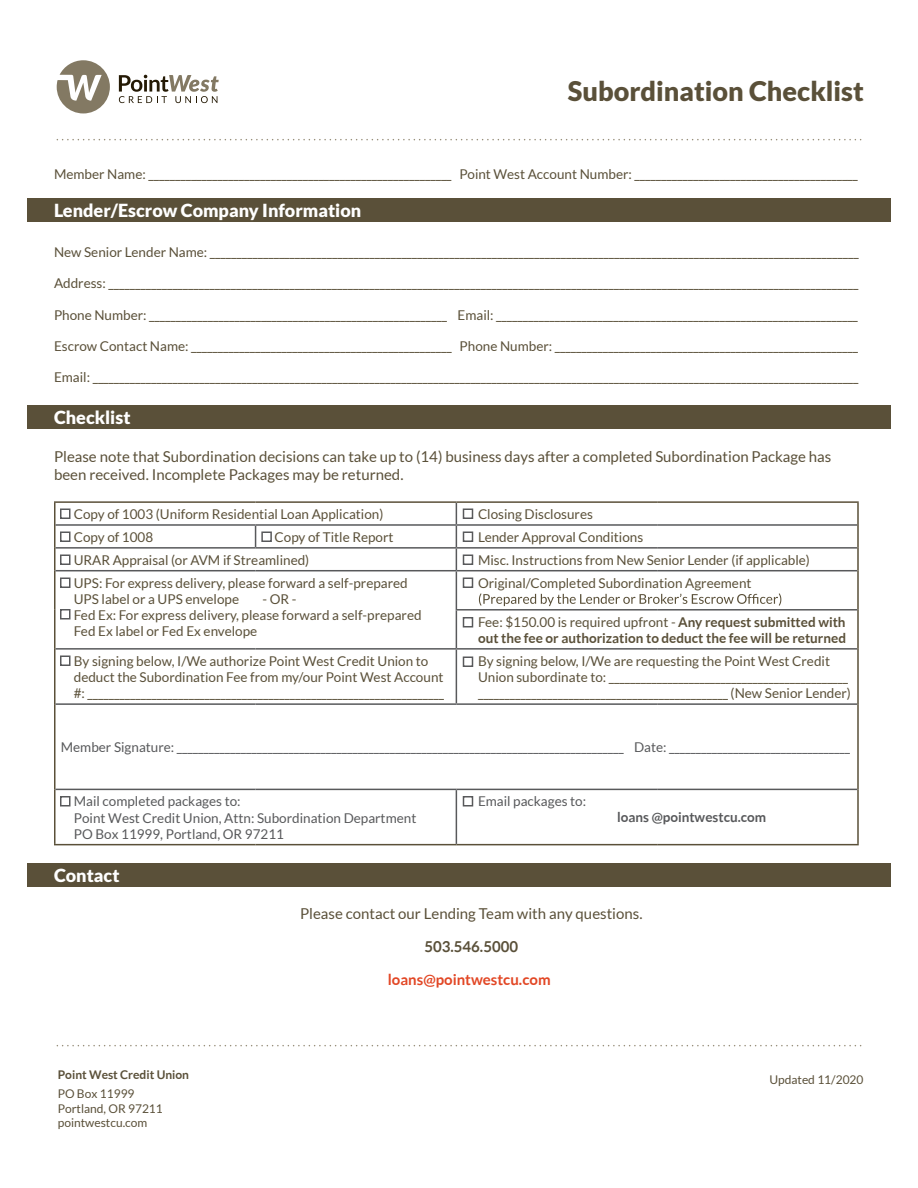
<style>
.page{position:relative;width:918px;height:1188px;background:#fff}
.page>*{position:absolute;margin:0;border:0;box-sizing:border-box;transform-origin:0 0}
.t1{font:900 27px "Lato";color:#5a5039}
.t2{font:900 18px "Lato";color:#fff}
.t3{font:15px/18px "Lato";color:#5a5039}
.t4{font:700 15px "Lato";color:#e24725}
.t5{font:700 15px "Lato";color:#5a5039}
.t6{font:13.5px/16.2px "Lato";color:#5a5039}
.t7{font:13.5px/16.4px "Lato";color:#58595b}
.t8{font:700 13.5px/16.2px "Lato";color:#5a5039}
.t9{font:700 13.5px "Lato";color:#58595b}
.t10{font:12px/14.4px "Lato";color:#5a5039}
.t11{font:700 12px "Lato";color:#5a5039}
.s1{font-weight:400}
</style>
<div class="page">
<svg style="left:57px;top:60px;width:53px;height:53px"></svg>
<svg style="left:119px;top:75px;width:100px;height:28px"></svg>
<div style="left:27px;top:198px;width:864px;height:24px;background:#5a5039"></div>
<svg style="left:57px;top:1045px;width:804px;height:1px"></svg>
<svg style="left:57px;top:139px;width:804px;height:1px"></svg>
<hr style="left:54px;top:501px;width:202px;height:2px;background:#5a5039">
<hr style="left:54px;top:503px;width:2px;height:22px;background:#5a5039">
<hr style="left:256px;top:501px;width:200px;height:2px;background:#5a5039">
<hr style="left:456px;top:501px;width:201px;height:2px;background:#5a5039">
<hr style="left:657px;top:501px;width:202px;height:2px;background:#5a5039">
<hr style="left:857px;top:503px;width:2px;height:22px;background:#5a5039">
<hr style="left:54px;top:525px;width:2px;height:23px;background:#5a5039">
<hr style="left:857px;top:525px;width:2px;height:23px;background:#5a5039">
<hr style="left:54px;top:548px;width:2px;height:23px;background:#5a5039">
<hr style="left:857px;top:548px;width:2px;height:23px;background:#5a5039">
<hr style="left:54px;top:571px;width:2px;height:39px;background:#5a5039">
<hr style="left:857px;top:571px;width:2px;height:39px;background:#5a5039">
<hr style="left:54px;top:610px;width:2px;height:39px;background:#5a5039">
<hr style="left:857px;top:610px;width:2px;height:39px;background:#5a5039">
<hr style="left:54px;top:649px;width:2px;height:55px;background:#5a5039">
<hr style="left:857px;top:649px;width:2px;height:55px;background:#5a5039">
<hr style="left:54px;top:704px;width:2px;height:85px;background:#5a5039">
<hr style="left:857px;top:704px;width:2px;height:85px;background:#5a5039">
<hr style="left:54px;top:789px;width:2px;height:55px;background:#5a5039">
<hr style="left:857px;top:789px;width:2px;height:55px;background:#5a5039">
<hr style="left:54px;top:844px;width:202px;height:1px;background:#5a5039">
<hr style="left:256px;top:844px;width:200px;height:1px;background:#5a5039">
<hr style="left:456px;top:844px;width:201px;height:1px;background:#5a5039">
<hr style="left:657px;top:844px;width:202px;height:1px;background:#5a5039">
<hr style="left:56px;top:524px;width:200px;height:2px;background:#58595b">
<hr style="left:256px;top:524px;width:200px;height:2px;background:#58595b">
<svg style="left:255px;top:526px;width:1px;height:21px"></svg>
<hr style="left:456px;top:524px;width:201px;height:2px;background:#58595b">
<hr style="left:657px;top:524px;width:200px;height:2px;background:#58595b">
<hr style="left:56px;top:547px;width:200px;height:2px;background:#58595b">
<hr style="left:256px;top:547px;width:200px;height:2px;background:#58595b">
<hr style="left:456px;top:547px;width:201px;height:2px;background:#58595b">
<svg style="left:456px;top:503px;width:1px;height:67px"></svg>
<hr style="left:657px;top:547px;width:200px;height:2px;background:#58595b">
<hr style="left:56px;top:570px;width:200px;height:1px;background:#58595b">
<hr style="left:256px;top:570px;width:200px;height:1px;background:#58595b">
<hr style="left:456px;top:570px;width:201px;height:1px;background:#58595b">
<hr style="left:456px;top:571px;width:1px;height:38px;background:#58595b">
<hr style="left:657px;top:570px;width:200px;height:1px;background:#58595b">
<hr style="left:456px;top:609px;width:201px;height:2px;background:#58595b">
<hr style="left:456px;top:611px;width:1px;height:37px;background:#58595b">
<hr style="left:657px;top:609px;width:200px;height:2px;background:#58595b">
<hr style="left:56px;top:648px;width:200px;height:2px;background:#58595b">
<hr style="left:256px;top:648px;width:200px;height:2px;background:#58595b">
<hr style="left:456px;top:648px;width:201px;height:2px;background:#58595b">
<hr style="left:456px;top:650px;width:1px;height:53px;background:#58595b">
<hr style="left:657px;top:648px;width:200px;height:2px;background:#58595b">
<hr style="left:56px;top:703px;width:200px;height:2px;background:#58595b">
<hr style="left:256px;top:703px;width:200px;height:2px;background:#58595b">
<hr style="left:456px;top:703px;width:201px;height:2px;background:#58595b">
<hr style="left:657px;top:703px;width:200px;height:2px;background:#58595b">
<hr style="left:56px;top:789px;width:200px;height:1px;background:#58595b">
<hr style="left:256px;top:789px;width:200px;height:1px;background:#58595b">
<hr style="left:456px;top:789px;width:201px;height:1px;background:#58595b">
<hr style="left:456px;top:790px;width:1px;height:54px;background:#58595b">
<hr style="left:657px;top:789px;width:200px;height:1px;background:#58595b">
<svg style="left:479px;top:593px;width:302px;height:13px"></svg>
<div style="left:27px;top:405px;width:864px;height:24px;background:#5a5039"></div>
<div style="left:60px;top:508px;width:10px;height:11px;background:#fff;border:2px solid #58595b"></div>
<div style="left:60px;top:531px;width:10px;height:11px;background:#fff;border:2px solid #58595b"></div>
<div style="left:60px;top:555px;width:10px;height:10px;background:#fff;border:2px solid #58595b"></div>
<div style="left:60px;top:578px;width:10px;height:10px;background:#fff;border:2px solid #58595b"></div>
<div style="left:60px;top:609px;width:10px;height:11px;background:#fff;border:2px solid #58595b"></div>
<div style="left:60px;top:656px;width:10px;height:10px;background:#fff;border:2px solid #58595b"></div>
<div style="left:463px;top:508px;width:10px;height:11px;background:#fff;border:2px solid #58595b"></div>
<div style="left:463px;top:531px;width:10px;height:11px;background:#fff;border:2px solid #58595b"></div>
<div style="left:463px;top:555px;width:10px;height:10px;background:#fff;border:2px solid #58595b"></div>
<div style="left:463px;top:578px;width:10px;height:10px;background:#fff;border:2px solid #58595b"></div>
<div style="left:463px;top:617px;width:10px;height:10px;background:#fff;border:2px solid #58595b"></div>
<div style="left:463px;top:657px;width:10px;height:10px;background:#fff;border:2px solid #58595b"></div>
<div style="left:60px;top:796px;width:10px;height:11px;background:#fff;border:2px solid #58595b"></div>
<div style="left:463px;top:796px;width:10px;height:11px;background:#fff;border:2px solid #58595b"></div>
<div style="left:27px;top:863px;width:864px;height:24px;background:#5a5039"></div>
<div style="left:261px;top:531px;width:11px;height:11px;background:#fff;border:2px solid #58595b"></div>
<h1 class="t1" style="left:568px;top:76px;width:298px">Subordination Checklist</h1>
<p class="t6" style="left:54px;top:165px;width:805px">Member Name: _________________________________________________________ Point West Account Number: __________________________________________</p>
<h2 class="t2" style="left:54px;top:200px;width:309px">Lender/Escrow Company Information</h2>
<p class="t6" style="left:54px;top:244px;width:806px">New Senior Lender Name: __________________________________________________________________________________________________________________________</p>
<p class="t6" style="left:54px;top:275px;width:806px">Address: _____________________________________________________________________________________________________________________________________________</p>
<p class="t6" style="left:54px;top:306px;width:805px">Phone Number: ________________________________________________________ Email: ____________________________________________________________________</p>
<p class="t6" style="left:54px;top:338px;width:806px">Escrow Contact Name: _________________________________________________ Phone Number: _________________________________________________________</p>
<p class="t6" style="left:54px;top:369px;width:806px">Email: ________________________________________________________________________________________________________________________________________________</p>
<h2 class="t2" style="left:54px;top:407px;width:78px">Checklist</h2>
<p class="t3" style="left:54px;top:448px;width:779px">Please note that Subordination decisions can take up to (14) business days after a completed Subordination Package has been received. Incomplete Packages may be returned.</p>
<p class="t6" style="left:74px;top:506px;width:311px">Copy of 1003 (Uniform Residential Loan Application)</p>
<p class="t6" style="left:478px;top:506px;width:117px">Closing Disclosures</p>
<p class="t6" style="left:74px;top:529px;width:81px">Copy of 1008</p>
<p class="t6" style="left:275px;top:529px;width:121px">Copy of Title Report</p>
<p class="t6" style="left:478px;top:529px;width:167px">Lender Approval Conditions</p>
<p class="t6" style="left:74px;top:552px;width:237px">URAR Appraisal (or AVM if Streamlined)</p>
<p class="t6" style="left:478px;top:552px;width:333px">Misc. Instructions from New Senior Lender (if applicable)</p>
<p class="t6" style="left:74px;top:575px;width:336px">UPS: For express delivery, please forward a self-prepared<br>UPS label or a UPS envelope</p>
<p class="t6" style="left:478px;top:575px;width:275px">Original/Completed Subordination Agreement</p>
<p class="t8" style="left:478px;top:613px;width:370px"><span class="s1">Fee: $150.00 is required upfront -</span> Any request submitted with out the fee or authorization to deduct the fee will be returned</p>
<p class="t6" style="left:74px;top:591px;width:349px;text-indent:189px">- OR -<br>Fed Ex: For express delivery, please forward a self-prepared<br>Fed Ex label or Fed Ex envelope</p>
<p class="t6" style="left:74px;top:653px;width:372px">By signing below, I/We authorize Point West Credit Union to deduct the Subordination Fee from my/our Point West Account #: ___________________________________________________________________</p>
<p class="t6" style="left:478px;top:653px;width:375px">By signing below, I/We are requesting the Point West Credit<br>Union subordinate to: _____________________________________________ _______________________________________________ (New Senior Lender)</p>
<p class="t7" style="left:61px;top:739px;width:791px">Member Signature: ____________________________________________________________________________________ Date: __________________________________</p>
<p class="t7" style="left:74px;top:793px;width:344px">Mail completed packages to:<br>Point West Credit Union, Attn: Subordination Department<br>PO Box 11999, Portland, OR 97211</p>
<p class="t7" style="left:478px;top:793px;width:110px">Email packages to:</p>
<h2 class="t2" style="left:54px;top:865px;width:67px">Contact</h2>
<p class="t9" style="left:617px;top:810px;width:151px">loans @pointwestcu.com</p>
<p class="t11" style="left:58px;top:1068px;width:133px">Point West Credit Union</p>
<p class="t10" style="left:58px;top:1087px;width:107px">PO Box 11999<br>Portland, OR 97211 pointwestcu.com</p>
<p class="t3" style="left:300px;top:904px;width:344px">Please contact our Lending Team with any questions.</p>
<p class="t5" style="left:424px;top:938px;width:95px">503.546.5000</p>
<p class="t4" style="left:388px;top:971px;width:164px">loans@pointwestcu.com</p>
<p class="t10" style="left:769px;top:1072px;width:96px">Updated 11/2020</p>
</div>
